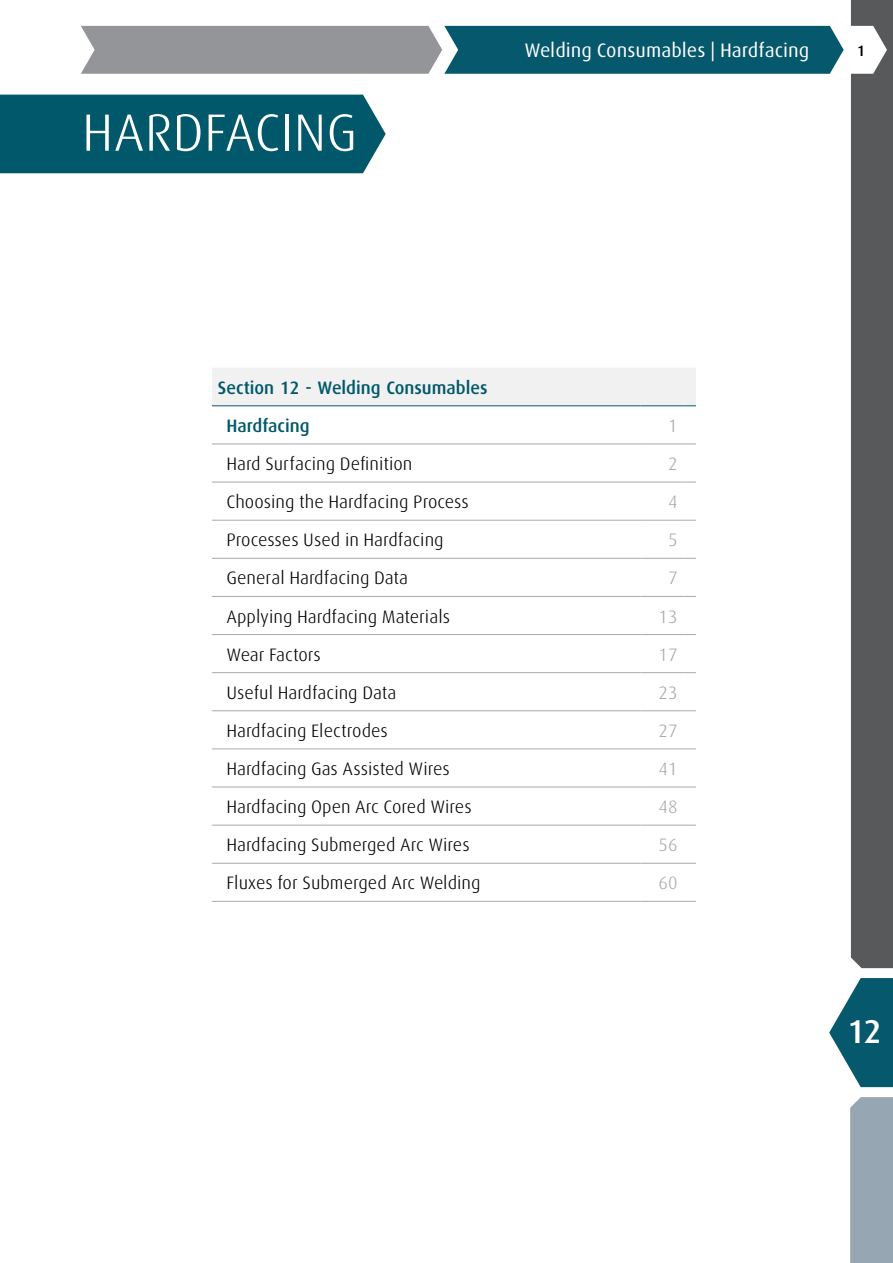
<style>
.page{position:relative;width:893px;height:1263px;background:#fff}
.page>*{position:absolute;margin:0;border:0;box-sizing:border-box;transform-origin:0 0}
.t1{font:300 52.5px "Linde Dax Global";color:#fff}
.t2{font:500 33px "Linde Dax Global";color:#fff}
.t3{font:19.5px "Linde Dax Global";color:#fff}
.t4{font:300 18px "Linde Dax Global";color:#000}
.t5{font:500 18px/38.1px "Linde Dax Global";color:#00586a}
.t6{font:300 18px "Linde Dax Global";color:#a7a9ac}
.t7{font:500 15px "Linde Dax Global";color:#000}
</style>
<div class="page">
<svg style="left:81px;top:26px;width:763px;height:48px;background:#507b86"></svg>
<div style="left:850px;top:1097px;width:43px;height:166px;background:#96a6b2"></div>
<svg style="left:829px;top:978px;width:64px;height:109px"></svg>
<div style="left:851px;top:0;width:42px;height:968px;background:#58595b"></div>
<div style="left:212px;top:368px;width:484px;height:38px;background:#f1f1f2"></div>
<hr style="left:212px;top:444px;width:428px;height:1px;background:#a7a9ac">
<hr style="left:640px;top:444px;width:44px;height:1px;background:#a7a9ac">
<svg style="left:684px;top:444px;width:12px;height:1px"></svg>
<hr style="left:212px;top:482px;width:428px;height:1px;background:#a7a9ac">
<hr style="left:640px;top:482px;width:44px;height:1px;background:#a7a9ac">
<svg style="left:684px;top:482px;width:12px;height:1px"></svg>
<hr style="left:212px;top:520px;width:428px;height:1px;background:#a7a9ac">
<hr style="left:640px;top:520px;width:44px;height:1px;background:#a7a9ac">
<svg style="left:684px;top:520px;width:12px;height:1px"></svg>
<hr style="left:212px;top:558px;width:428px;height:1px;background:#a7a9ac">
<hr style="left:640px;top:558px;width:44px;height:1px;background:#a7a9ac">
<svg style="left:684px;top:558px;width:12px;height:1px"></svg>
<hr style="left:212px;top:596px;width:428px;height:1px;background:#a7a9ac">
<hr style="left:640px;top:596px;width:44px;height:1px;background:#a7a9ac">
<svg style="left:684px;top:596px;width:12px;height:1px"></svg>
<hr style="left:212px;top:634px;width:428px;height:1px;background:#a7a9ac">
<hr style="left:640px;top:634px;width:44px;height:1px;background:#a7a9ac">
<svg style="left:684px;top:634px;width:12px;height:1px"></svg>
<hr style="left:212px;top:672px;width:428px;height:1px;background:#a7a9ac">
<hr style="left:640px;top:672px;width:44px;height:1px;background:#a7a9ac">
<svg style="left:684px;top:672px;width:12px;height:1px"></svg>
<hr style="left:212px;top:710px;width:428px;height:1px;background:#a7a9ac">
<hr style="left:640px;top:710px;width:44px;height:1px;background:#a7a9ac">
<svg style="left:684px;top:710px;width:12px;height:1px"></svg>
<hr style="left:212px;top:749px;width:428px;height:1px;background:#a7a9ac">
<hr style="left:640px;top:749px;width:44px;height:1px;background:#a7a9ac">
<svg style="left:684px;top:749px;width:12px;height:1px"></svg>
<hr style="left:212px;top:787px;width:428px;height:1px;background:#a7a9ac">
<hr style="left:640px;top:787px;width:44px;height:1px;background:#a7a9ac">
<svg style="left:684px;top:787px;width:12px;height:1px"></svg>
<hr style="left:212px;top:825px;width:428px;height:1px;background:#a7a9ac">
<hr style="left:640px;top:825px;width:44px;height:1px;background:#a7a9ac">
<svg style="left:684px;top:825px;width:12px;height:1px"></svg>
<hr style="left:212px;top:863px;width:428px;height:1px;background:#a7a9ac">
<hr style="left:640px;top:863px;width:44px;height:1px;background:#a7a9ac">
<svg style="left:684px;top:863px;width:12px;height:1px"></svg>
<hr style="left:212px;top:901px;width:428px;height:1px;background:#a7a9ac">
<hr style="left:640px;top:901px;width:44px;height:1px;background:#a7a9ac">
<svg style="left:684px;top:901px;width:12px;height:1px"></svg>
<div style="left:0;top:95px;width:386px;height:78px;background:#00586a"></div>
<h1 class="t1" style="left:82px;top:102px;width:277px">HARDFACING</h1>
<p class="t3" style="left:524px;top:38px;width:287px">Welding Consumables | Hardfacing</p>
<p class="t7" style="left:857px;top:42px;width:10px">1</p>
<p class="t5" style="left:226px;top:369px;width:263px;text-indent:-8px">Section 12 - Welding Consumables<br>Hardfacing</p>
<p class="t6" style="left:668px;top:415px;width:11px">1</p>
<p class="t4" style="left:226px;top:453px;width:187px">Hard Surfacing Definition</p>
<p class="t6" style="left:668px;top:453px;width:11px">2</p>
<p class="t4" style="left:226px;top:491px;width:244px">Choosing the Hardfacing Process</p>
<p class="t6" style="left:668px;top:491px;width:11px">4</p>
<p class="t4" style="left:226px;top:529px;width:219px">Processes Used in Hardfacing</p>
<p class="t6" style="left:668px;top:529px;width:11px">5</p>
<p class="t4" style="left:226px;top:568px;width:183px">General Hardfacing Data</p>
<p class="t6" style="left:668px;top:568px;width:11px">7</p>
<p class="t4" style="left:226px;top:606px;width:225px">Applying Hardfacing Materials</p>
<p class="t6" style="left:658px;top:606px;width:21px">13</p>
<p class="t4" style="left:226px;top:644px;width:96px">Wear Factors</p>
<p class="t6" style="left:658px;top:644px;width:21px">17</p>
<p class="t4" style="left:226px;top:682px;width:171px">Useful Hardfacing Data</p>
<p class="t6" style="left:658px;top:682px;width:21px">23</p>
<p class="t4" style="left:226px;top:720px;width:163px">Hardfacing Electrodes</p>
<p class="t6" style="left:658px;top:720px;width:21px">27</p>
<p class="t4" style="left:226px;top:758px;width:225px">Hardfacing Gas Assisted Wires</p>
<p class="t6" style="left:658px;top:758px;width:21px">41</p>
<p class="t4" style="left:226px;top:796px;width:247px">Hardfacing Open Arc Cored Wires</p>
<p class="t6" style="left:658px;top:796px;width:21px">48</p>
<p class="t4" style="left:226px;top:834px;width:245px">Hardfacing Submerged Arc Wires</p>
<p class="t6" style="left:658px;top:834px;width:21px">56</p>
<p class="t4" style="left:226px;top:872px;width:256px">Fluxes for Submerged Arc Welding</p>
<p class="t6" style="left:658px;top:872px;width:21px">60</p>
<h2 class="t2" style="left:848px;top:1012px;width:36px">12</h2>
</div>
